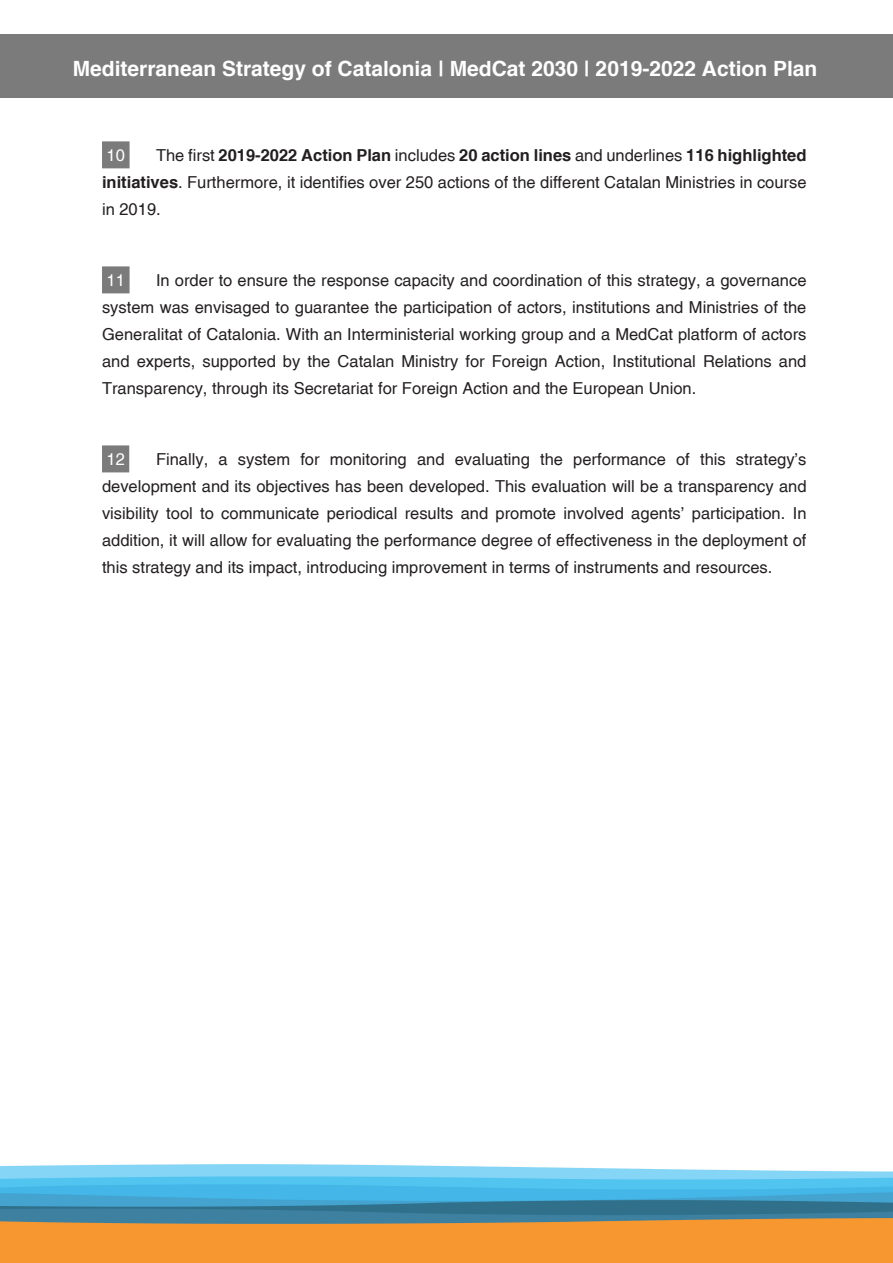
<style>
.page{position:relative;width:893px;height:1263px;background:#fff}
.page>*{position:absolute;margin:0;border:0;box-sizing:border-box;transform-origin:0 0}
.t1{font:700 21px "Helvetica";color:#fff}
.t2{font:16.5px/27px "Helvetica";color:#231f20;text-align:justify}
.t3{font:16.5px "Helvetica";color:#fff}
.t4{font:16.35px "Helvetica";color:#fff}
.s1{font-weight:700}
</style>
<div class="page">
<img style="left:0;top:1164px;width:893px;height:99px">
<div style="left:0;top:34px;width:893px;height:64px;background:#7b7b7b"></div>
<div style="left:102px;top:141px;width:28px;height:27px;background:#7b7b7b"></div>
<div style="left:102px;top:266px;width:28px;height:27px;background:#7b7b7b"></div>
<div style="left:102px;top:445px;width:27px;height:27px;background:#7b7b7b"></div>
<p class="t1" style="left:73px;top:56px;width:746px">Mediterranean Strategy of Catalonia | MedCat 2030 | 2019-2022 Action Plan</p>
<p class="t2" style="left:102px;top:142px;width:706px;text-indent:54px">The first <span class="s1">2019-2022 Action Plan</span> includes <span class="s1">20 action lines</span> and underlines <span class="s1">116 highlighted initiatives</span>. Furthermore, it identifies over 250 actions of the different Catalan Ministries in course in 2019.</p>
<p class="t4" style="left:107px;top:146px;width:20px">10</p>
<p class="t2" style="left:102px;top:267px;width:706px;text-indent:54px">In order to ensure the response capacity and coordination of this strategy, a governance system was envisaged to guarantee the participation of actors, institutions and Ministries of the Generalitat of Catalonia. With an Interministerial working group and a MedCat platform of actors and experts, supported by the Catalan Ministry for Foreign Action, Institutional Relations and Transparency, through its Secretariat for Foreign Action and the European Union.</p>
<p class="t4" style="left:107px;top:271px;width:20px">11</p>
<p class="t2" style="left:102px;top:446px;width:706px;text-indent:54px">Finally, a system for monitoring and evaluating the performance of this strategy’s development and its objectives has been developed. This evaluation will be a transparency and visibility tool to communicate periodical results and promote involved agents’ participation. In addition, it will allow for evaluating the performance degree of effectiveness in the deployment of this strategy and its impact, introducing improvement in terms of instruments and resources.</p>
<p class="t3" style="left:107px;top:450px;width:20px">12</p>
</div>
